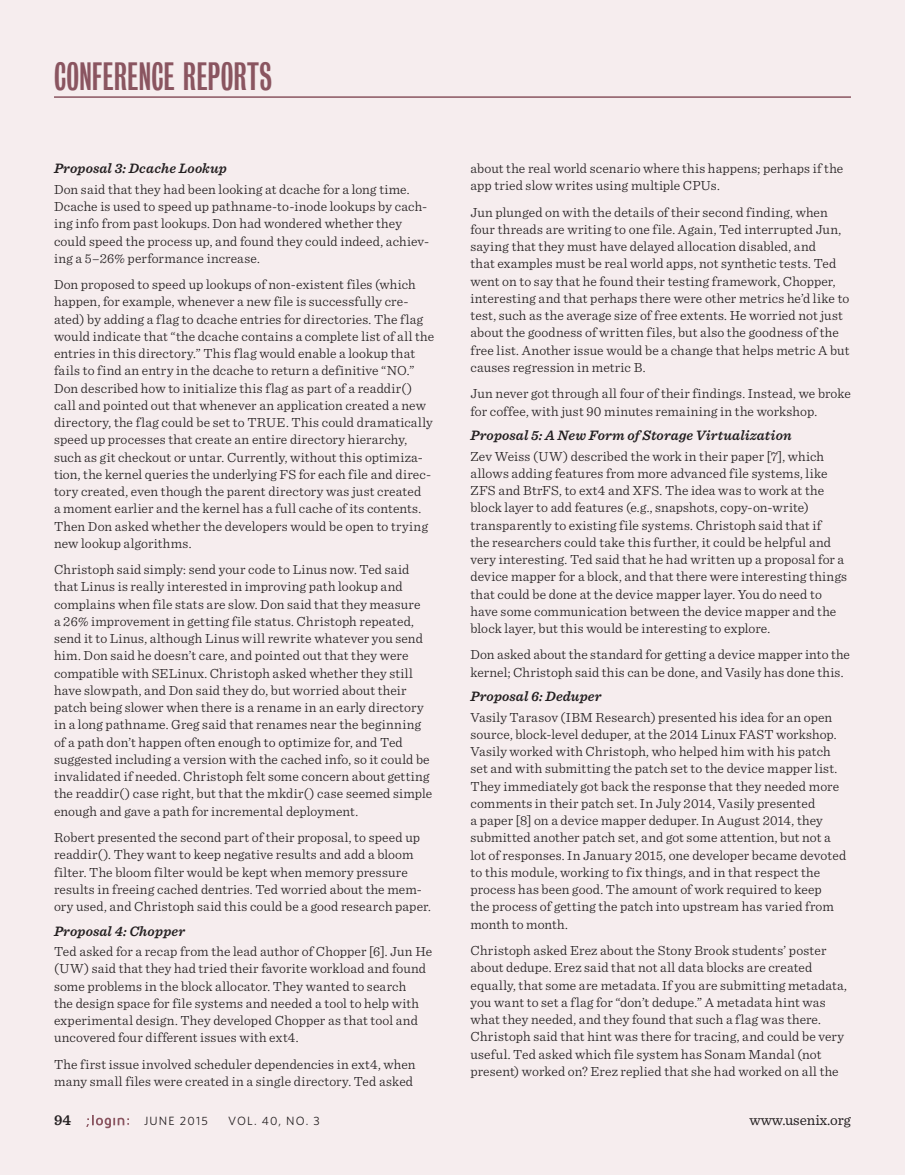
<style>
.page{position:relative;width:905px;height:1175px;background:#fff}
.page>*{position:absolute;margin:0;border:0;box-sizing:border-box;transform-origin:0 0}
.t1{font:36px "Bureau Grotesque One Three";letter-spacing:.005em;color:#8a5560}
.t2{font:15px "Sentinel";color:#231f20}
.t3{font:600 15px "Sentinel";color:#231f20}
.conf_panel_subject{font:italic 600 14.25px "Sentinel";letter-spacing:.01em;color:#231f20}
.body{font:300 13.8px/17.2px "Sentinel";letter-spacing:.01em;color:#231f20}
.t4{font:12px "Whitney";letter-spacing:.1em;color:#231f20}
</style>
<div class="page">
<div style="left:0;top:0;width:904px;height:1174px;background:#f6edee"></div>
<svg style="left:86px;top:1115px;width:43px;height:13px"></svg>
<hr style="left:54px;top:96px;width:796px;height:2px;background:#8a5560">
<h1 class="t1" style="left:54px;top:57px;width:219px">CONFERENCE REPORTS</h1>
<p class="conf_panel_subject" style="left:54px;top:158px;width:174px">Proposal 3: Dcache Lookup</p>
<p class="body" style="left:54px;top:179px;width:377px">Don said that they had been looking at dcache for a long time.<br>Dcache is used to speed up pathname-to-inode lookups by cach&shy;ing info from past lookups. Don had wondered whether they could speed the process up, and found they could indeed, achiev&shy;ing a 5–26% performance increase.</p>
<p class="body" style="left:54px;top:275px;width:382px">Don proposed to speed up lookups of non-existent files (which happen, for example, whenever a new file is successfully cre&shy;ated) by adding a flag to dcache entries for directories. The flag would indicate that “the dcache contains a complete list of all the entries in this directory.” This flag would enable a lookup that fails to find an entry in the dcache to return a definitive “NO.” Don described how to initialize this flag as part of a readdir() call and pointed out that whenever an application created a new directory, the flag could be set to TRUE. This could dramatically speed up processes that create an entire directory hierarchy, such as git checkout or untar. Currently, without this optimiza&shy;tion, the kernel queries the underlying FS for each file and direc&shy;tory created, even though the parent directory was just created<br>a moment earlier and the kernel has a full cache of its contents.<br>Then Don asked whether the developers would be open to trying new lookup algorithms.</p>
<p class="body" style="left:54px;top:560px;width:380px">Christoph said simply: send your code to Linus now. Ted said that Linus is really interested in improving path lookup and complains when file stats are slow. Don said that they measure<br>a 26% improvement in getting file status. Christoph repeated, send it to Linus, although Linus will rewrite whatever you send him. Don said he doesn’t care, and pointed out that they were compatible with SELinux. Christoph asked whether they still have slowpath, and Don said they do, but worried about their patch being slower when there is a rename in an early directory in a long pathname. Greg said that renames near the beginning of a path don’t happen often enough to optimize for, and Ted suggested including a version with the cached info, so it could be invalidated if needed. Christoph felt some concern about getting the readdir() case right, but that the mkdir() case seemed simple enough and gave a path for incremental deployment.</p>
<p class="body" style="left:54px;top:827px;width:378px">Robert presented the second part of their proposal, to speed up readdir(). They want to keep negative results and add a bloom filter. The bloom filter would be kept when memory pressure results in freeing cached dentries. Ted worried about the mem&shy;ory used, and Christoph said this could be a good research paper.</p>
<p class="conf_panel_subject" style="left:54px;top:920px;width:133px">Proposal 4: Chopper</p>
<p class="body" style="left:54px;top:941px;width:380px">Ted asked for a recap from the lead author of Chopper [6]. Jun He (UW) said that they had tried their favorite workload and found some problems in the block allocator. They wanted to search<br>the design space for file systems and needed a tool to help with experimental design. They developed Chopper as that tool and uncovered four different issues with ext4.</p>
<p class="body" style="left:54px;top:1054px;width:363px">The first issue involved scheduler dependencies in ext4, when many small files were created in a single directory. Ted asked</p>
<p class="body" style="left:470px;top:159px;width:374px">about the real world scenario where this happens; perhaps if the app tried slow writes using multiple CPUs.</p>
<p class="body" style="left:470px;top:202px;width:380px">Jun plunged on with the details of their second finding, when four threads are writing to one file. Again, Ted interrupted Jun, saying that they must have delayed allocation disabled, and<br>that examples must be real world apps, not synthetic tests. Ted went on to say that he found their testing framework, Chopper, interesting and that perhaps there were other metrics he’d like to test, such as the average size of free extents. He worried not just about the goodness of written files, but also the goodness of the free list. Another issue would be a change that helps metric A but causes regression in metric B.</p>
<p class="body" style="left:470px;top:384px;width:382px">Jun never got through all four of their findings. Instead, we broke for coffee, with just 90 minutes remaining in the workshop.</p>
<p class="conf_panel_subject" style="left:470px;top:424px;width:323px">Proposal 5: A New Form of Storage Virtualization</p>
<p class="body" style="left:470px;top:446px;width:378px">Zev Weiss (UW) described the work in their paper [7], which allows adding features from more advanced file systems, like ZFS and BtrFS, to ext4 and XFS. The idea was to work at the block layer to add features (e.g., snapshots, copy-on-write) transparently to existing file systems. Christoph said that if<br>the researchers could take this further, it could be helpful and very interesting. Ted said that he had written up a proposal for a device mapper for a block, and that there were interesting things that could be done at the device mapper layer. You do need to have some communication between the device mapper and the block layer, but this would be interesting to explore.</p>
<p class="body" style="left:470px;top:645px;width:381px">Don asked about the standard for getting a device mapper into the kernel; Christoph said this can be done, and Vasily has done this.</p>
<p class="conf_panel_subject" style="left:470px;top:685px;width:132px">Proposal 6: Deduper</p>
<p class="body" style="left:470px;top:707px;width:377px">Vasily Tarasov (IBM Research) presented his idea for an open source, block-level deduper, at the 2014 Linux FAST workshop.<br>Vasily worked with Christoph, who helped him with his patch set and with submitting the patch set to the device mapper list.<br>They immediately got back the response that they needed more comments in their patch set. In July 2014, Vasily presented<br>a paper [8] on a device mapper deduper. In August 2014, they submitted another patch set, and got some attention, but not a lot of responses. In January 2015, one developer became devoted to this module, working to fix things, and in that respect the process has been good. The amount of work required to keep<br>the process of getting the patch into upstream has varied from month to month.</p>
<p class="body" style="left:470px;top:940px;width:378px">Christoph asked Erez about the Stony Brook students’ poster about dedupe. Erez said that not all data blocks are created equally, that some are metadata. If you are submitting metadata, you want to set a flag for “don’t dedupe.” A metadata hint was what they needed, and they found that such a flag was there.<br>Christoph said that hint was there for tracing, and could be very useful. Ted asked which file system has Sonam Mandal (not present) worked on? Erez replied that she had worked on all the</p>
<p class="t3" style="left:54px;top:1108px;width:19px">94</p>
<p class="t4" style="left:144px;top:1113px;width:65px">JUNE 2015</p>
<p class="t4" style="left:228px;top:1113px;width:93px">VOL. 40, NO. 3</p>
<p class="t2" style="left:749px;top:1108px;width:103px">www.usenix.org</p>
</div>
